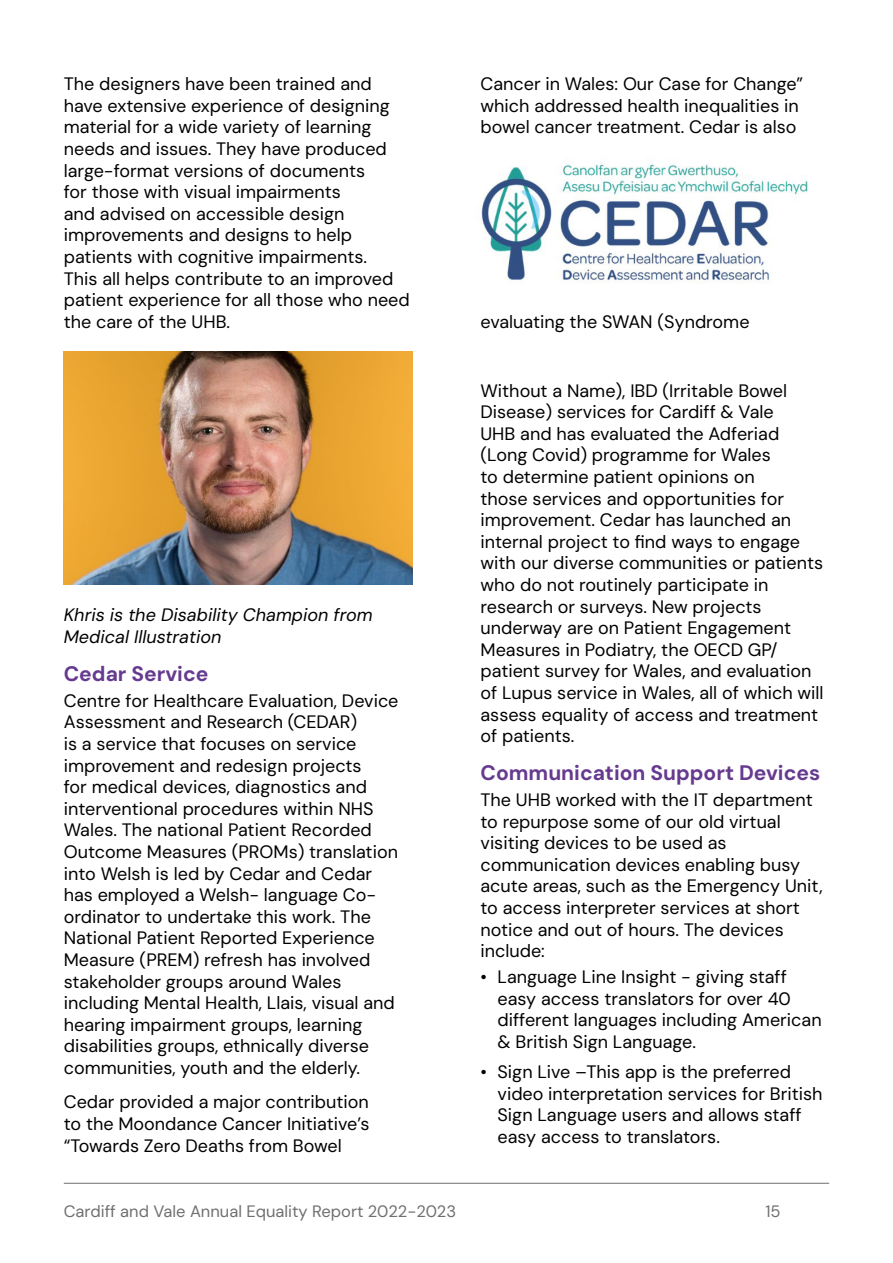
<style>
.page{position:relative;width:893px;height:1263px;background:#fff}
.page>*{position:absolute;margin:0;border:0;box-sizing:border-box;transform-origin:0 0}
.t1{font:700 21px "DM Sans";color:#663a8f}
.t2{font:18px/21.6px "DM Sans";color:#000}
.t3{font:italic 18px/21.6px "DM Sans";color:#000}
.t4{font:16.5px "DM Sans";color:#706f6f}
</style>
<div class="page">
<hr style="left:64px;top:1183px;width:765px;height:1px;background:#706f6f">
<img style="left:64px;top:352px;width:348px;height:233px">
<img style="left:481px;top:164px;width:327px;height:119px">
<p class="t2" style="left:64px;top:73px;width:347px">The designers have been trained and have extensive experience of designing material for a wide variety of learning needs and issues. They have produced large-format versions of documents<br>for those with visual impairments<br>and advised on accessible design improvements and designs to help patients with cognitive impairments.<br>This all helps contribute to an improved patient experience for all those who need the care of the UHB.</p>
<p class="t3" style="left:64px;top:604px;width:310px">Khris is the Disability Champion from<br>Medical Illustration</p>
<p class="t1" style="left:64px;top:660px;width:146px">Cedar Service</p>
<p class="t2" style="left:64px;top:690px;width:336px">Centre for Healthcare Evaluation, Device Assessment and Research (CEDAR)<br>is a service that focuses on service improvement and redesign projects<br>for medical devices, diagnostics and interventional procedures within NHS Wales. The national Patient Recorded Outcome Measures (PROMs) translation into Welsh is led by Cedar and Cedar has employed a Welsh- language Co&shy;ordinator to undertake this work. The National Patient Reported Experience Measure (PREM) refresh has involved stakeholder groups around Wales including Mental Health, Llais, visual and hearing impairment groups, learning disabilities groups, ethnically diverse communities, youth and the elderly.</p>
<p class="t2" style="left:64px;top:1091px;width:307px;text-align:justify">Cedar provided a major contribution to the Moondance Cancer Initiative’s “Towards Zero Deaths from Bowel</p>
<p class="t2" style="left:480px;top:73px;width:324px">Cancer in Wales: Our Case for Change” which addressed health inequalities in bowel cancer treatment. Cedar is also</p>
<p class="t2" style="left:480px;top:311px;width:271px">evaluating the SWAN (Syndrome</p>
<p class="t2" style="left:480px;top:379px;width:345px">Without a Name), IBD (Irritable Bowel Disease) services for Cardiff &amp; Vale<br>UHB and has evaluated the Adferiad (Long Covid) programme for Wales<br>to determine patient opinions on<br>those services and opportunities for improvement. Cedar has launched an internal project to find ways to engage with our diverse communities or patients who do not routinely participate in research or surveys. New projects underway are on Patient Engagement Measures in Podiatry, the OECD GP/ patient survey for Wales, and evaluation of Lupus service in Wales, all of which will assess equality of access and treatment of patients.</p>
<p class="t1" style="left:480px;top:759px;width:341px">Communication Support Devices</p>
<p class="t2" style="left:480px;top:789px;width:344px">The UHB worked with the IT department to repurpose some of our old virtual visiting devices to be used as communication devices enabling busy acute areas, such as the Emergency Unit, to access interpreter services at short notice and out of hours. The devices include:</p>
<p class="t2" style="left:497px;top:966px;width:326px;text-indent:-17px">• Language Line Insight - giving staff easy access translators for over 40 different languages including American &amp; British Sign Language.</p>
<p class="t2" style="left:497px;top:1061px;width:326px;text-indent:-17px">• Sign Live –This app is the preferred video interpretation services for British Sign Language users and allows staff easy access to translators.</p>
<p class="t4" style="left:64px;top:1201px;width:394px">Cardiff and Vale Annual Equality Report 2022-2023</p>
<p class="t4" style="left:765px;top:1201px;width:17px">15</p>
</div>
